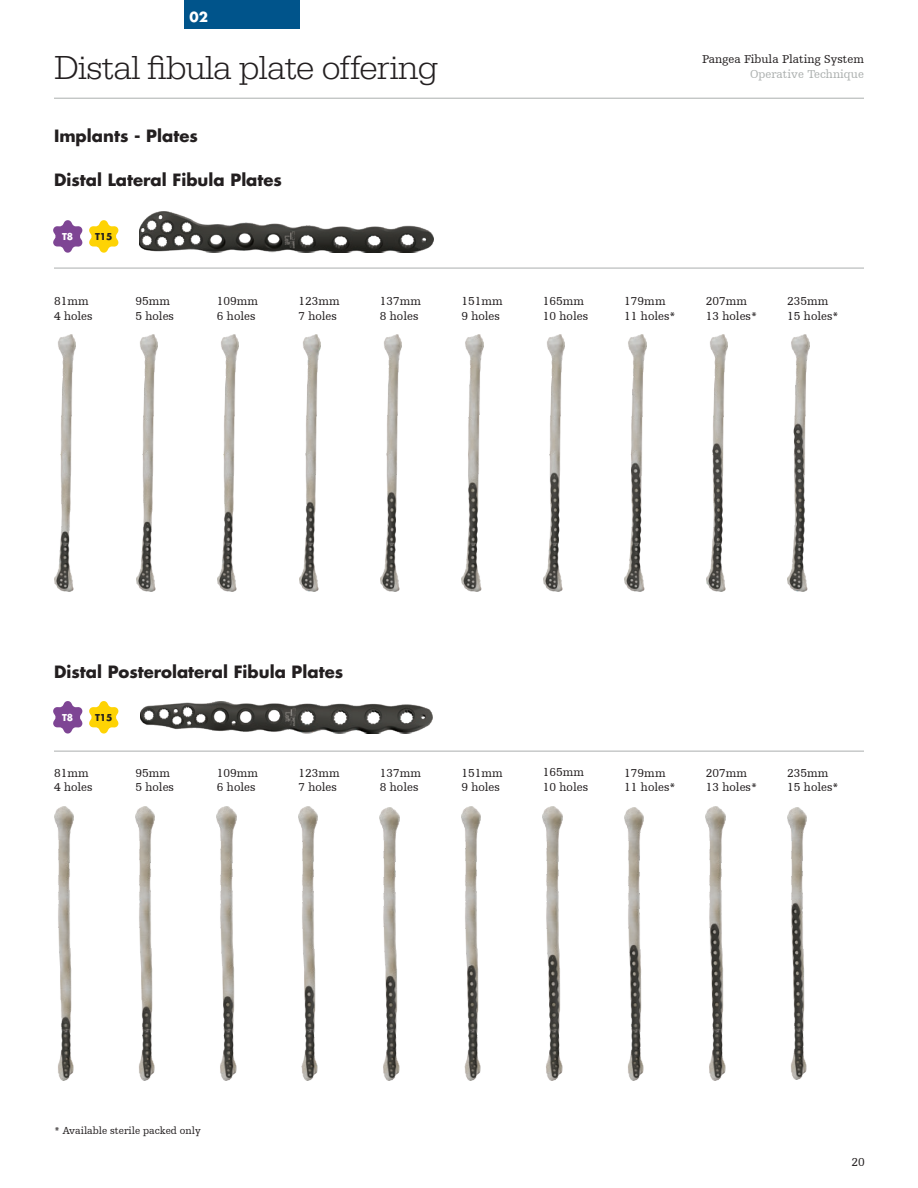
<style>
.page{position:relative;width:918px;height:1188px;background:#fff}
.page>*{position:absolute;margin:0;border:0;box-sizing:border-box;transform-origin:0 0}
.t1{font:300 34.5px "URW Egyptienne TOT";letter-spacing:-.02em;color:#231f20}
.t2{font:700 16.5px "Futura Std";color:#231f20}
.t3{font:700 13.5px "Futura Std";color:#fff}
.t4{font:12px "Humanist Slabserif 712 BT";color:#231f20}
.t5{font:12px "Humanist Slabserif 712 BT";color:#abafae}
.Bullets{font:10.5px "Humanist Slabserif 712 BT";color:#231f20}
.t6{font:700 9.3px "Futura Std";letter-spacing:-.02em;color:#231f20}
.t7{font:700 9.3px "Futura Std";color:#fff}
</style>
<div class="page">
<div style="left:185px;top:0;width:115px;height:29px;background:#00548b"></div>
<svg style="left:89px;top:220px;width:30px;height:33px"></svg>
<img style="left:55px;top:335px;width:21px;height:256px">
<img style="left:54px;top:807px;width:19px;height:274px">
<img style="left:298px;top:807px;width:20px;height:274px">
<img style="left:624px;top:808px;width:20px;height:272px">
<img style="left:381px;top:335px;width:21px;height:256px">
<img style="left:218px;top:335px;width:21px;height:256px">
<img style="left:217px;top:807px;width:19px;height:273px">
<img style="left:543px;top:807px;width:19px;height:273px">
<img style="left:461px;top:807px;width:20px;height:273px">
<img style="left:787px;top:807px;width:20px;height:273px">
<img style="left:543px;top:335px;width:22px;height:256px">
<img style="left:706px;top:335px;width:22px;height:256px">
<img style="left:136px;top:335px;width:21px;height:256px">
<img style="left:135px;top:807px;width:20px;height:274px">
<img style="left:380px;top:808px;width:19px;height:272px">
<img style="left:706px;top:807px;width:19px;height:274px">
<img style="left:462px;top:335px;width:21px;height:256px">
<img style="left:299px;top:335px;width:21px;height:256px">
<img style="left:625px;top:335px;width:21px;height:256px">
<img style="left:788px;top:335px;width:21px;height:256px">
<hr style="left:54px;top:98px;width:810px;height:1px;background:#abafae">
<svg style="left:53px;top:220px;width:29px;height:33px"></svg>
<hr style="left:54px;top:751px;width:810px;height:1px;background:#abafae">
<svg style="left:89px;top:701px;width:30px;height:33px"></svg>
<svg style="left:53px;top:701px;width:29px;height:33px"></svg>
<hr style="left:54px;top:268px;width:810px;height:1px;background:#abafae">
<img style="left:140px;top:211px;width:293px;height:42px">
<img style="left:140px;top:701px;width:293px;height:33px">
<p class="t3" style="left:190px;top:8px;width:20px">02</p>
<p class="t1" style="left:54px;top:47px;width:386px">Distal fibula plate offering</p>
<p class="t2" style="left:54px;top:125px;width:145px">Implants - Plates</p>
<p class="t2" style="left:54px;top:168px;width:230px">Distal Lateral Fibula Plates</p>
<p class="t7" style="left:62px;top:231px;width:13px">T8</p>
<p class="t6" style="left:95px;top:231px;width:19px">T15</p>
<p class="t4" style="left:54px;top:294px;width:36px">81mm</p>
<p class="t4" style="left:54px;top:308px;width:40px">4 holes</p>
<p class="t4" style="left:135px;top:294px;width:36px">95mm</p>
<p class="t4" style="left:135px;top:308px;width:40px">5 holes</p>
<p class="t4" style="left:217px;top:294px;width:43px">109mm</p>
<p class="t4" style="left:217px;top:308px;width:40px">6 holes</p>
<p class="t4" style="left:298px;top:294px;width:43px">123mm</p>
<p class="t4" style="left:298px;top:308px;width:40px">7 holes</p>
<p class="t4" style="left:380px;top:294px;width:43px">137mm</p>
<p class="t4" style="left:380px;top:308px;width:40px">8 holes</p>
<p class="t4" style="left:461px;top:294px;width:43px">151mm</p>
<p class="t4" style="left:461px;top:308px;width:40px">9 holes</p>
<p class="t4" style="left:702px;top:52px;width:163px">Pangea Fibula Plating System</p>
<p class="t5" style="left:750px;top:66px;width:115px">Operative Technique</p>
<p class="t4" style="left:543px;top:294px;width:43px">165mm</p>
<p class="t4" style="left:543px;top:308px;width:47px">10 holes</p>
<p class="t4" style="left:624px;top:294px;width:43px">179mm</p>
<p class="t4" style="left:624px;top:308px;width:53px">11 holes*</p>
<p class="t4" style="left:706px;top:294px;width:43px">207mm</p>
<p class="t4" style="left:706px;top:308px;width:53px">13 holes*</p>
<p class="t4" style="left:787px;top:294px;width:43px">235mm</p>
<p class="t4" style="left:787px;top:308px;width:53px">15 holes*</p>
<p class="t2" style="left:54px;top:661px;width:291px">Distal Posterolateral Fibula Plates</p>
<p class="t7" style="left:62px;top:711px;width:13px">T8</p>
<p class="t6" style="left:95px;top:711px;width:19px">T15</p>
<p class="t4" style="left:54px;top:766px;width:36px">81mm</p>
<p class="t4" style="left:54px;top:780px;width:40px">4 holes</p>
<p class="t4" style="left:135px;top:766px;width:36px">95mm</p>
<p class="t4" style="left:135px;top:780px;width:40px">5 holes</p>
<p class="t4" style="left:217px;top:766px;width:43px">109mm</p>
<p class="t4" style="left:217px;top:780px;width:40px">6 holes</p>
<p class="t4" style="left:298px;top:766px;width:43px">123mm</p>
<p class="t4" style="left:298px;top:780px;width:40px">7 holes</p>
<p class="t4" style="left:380px;top:766px;width:43px">137mm</p>
<p class="t4" style="left:380px;top:780px;width:40px">8 holes</p>
<p class="t4" style="left:461px;top:766px;width:43px">151mm</p>
<p class="t4" style="left:461px;top:780px;width:40px">9 holes</p>
<p class="t4" style="left:543px;top:765px;width:43px">165mm</p>
<p class="t4" style="left:543px;top:779px;width:47px">10 holes</p>
<p class="t4" style="left:624px;top:766px;width:43px">179mm</p>
<p class="t4" style="left:624px;top:780px;width:53px">11 holes*</p>
<p class="t4" style="left:706px;top:766px;width:43px">207mm</p>
<p class="t4" style="left:706px;top:780px;width:53px">13 holes*</p>
<p class="t4" style="left:787px;top:766px;width:43px">235mm</p>
<p class="t4" style="left:787px;top:780px;width:53px">15 holes*</p>
<p class="Bullets" style="left:55px;top:1124px;width:148px">* Available sterile packed only</p>
<p class="t4" style="left:851px;top:1154px;width:15px">20</p>
</div>
